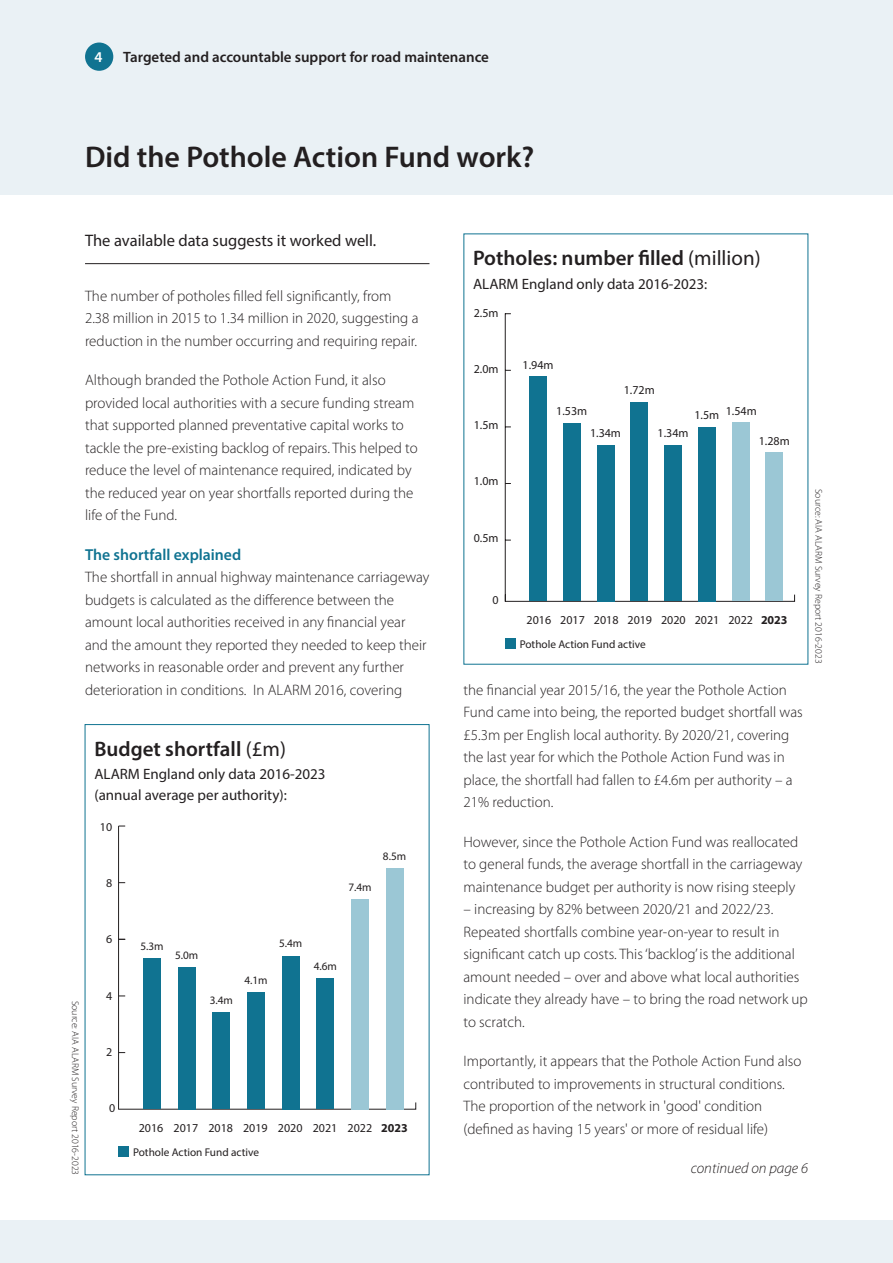
<style>
.page{position:relative;width:893px;height:1263px;background:#fff}
.page>*{position:absolute;margin:0;border:0;box-sizing:border-box;transform-origin:0 0}
.t1{font:600 30px "Myriad Pro";color:#231f20}
.t2{font:600 21px "Myriad Pro";color:#231f20}
.t3{font:16.65px "Myriad Pro";color:#231f20}
.t4{font:600 15.9px "Myriad Pro";color:#107391}
.t5{font:300 15.15px/22.5px "Myriad Pro";color:#231f20}
.t6{font:15px/21px "Myriad Pro";color:#231f20}
.t7{font:600 15px "Myriad Pro";color:#231f20}
.t8{font:italic 300 15px "Myriad Pro";color:#231f20}
.t9{font:600 15px "Myriad Pro";color:#fff}
.t10{font:12.15px "Myriad Pro";color:#231f20}
.t11{font:700 12.15px "Myriad Pro";color:#231f20}
.t12{font:12px "Myriad Pro";color:#231f20}
.t13{font:11.4px "Myriad Pro";color:#231f20}
.t14{font:11.25px "Myriad Pro";color:#231f20}
.t15{font:300 9.75px "Myriad Pro";color:#231f20}
.s1{font-weight:400}
.s2{font-weight:700}
</style>
<div class="page">
<div style="left:0;top:1220px;width:893px;height:43px;background:#eaf1f5"></div>
<div style="left:0;top:0;width:893px;height:195px;background:#eaf1f5"></div>
<div style="left:85px;top:43px;width:28px;height:28px;background:#107391;border-radius:50%"></div>
<svg style="left:504px;top:313px;width:291px;height:289px"></svg>
<div style="left:597px;top:445px;width:17px;height:156px;background:#107391"></div>
<div style="left:529px;top:377px;width:17px;height:224px;background:#107391"></div>
<div style="left:563px;top:423px;width:17px;height:178px;background:#107391"></div>
<div style="left:631px;top:402px;width:17px;height:199px;background:#107391"></div>
<div style="left:664px;top:445px;width:17px;height:156px;background:#107391"></div>
<div style="left:698px;top:427px;width:17px;height:174px;background:#107391"></div>
<div style="left:732px;top:423px;width:17px;height:178px;background:#9bc7d5"></div>
<div style="left:766px;top:452px;width:17px;height:149px;background:#9bc7d5"></div>
<hr style="left:85px;top:263px;width:344px;height:1px;background:#231f20">
<svg style="left:118px;top:1102px;width:298px;height:8px"></svg>
<div style="left:351px;top:899px;width:17px;height:210px;background:#9bc7d5"></div>
<div style="left:386px;top:868px;width:17px;height:241px;background:#9bc7d5"></div>
<div style="left:317px;top:978px;width:17px;height:131px;background:#107391"></div>
<div style="left:282px;top:956px;width:17px;height:153px;background:#107391"></div>
<div style="left:247px;top:992px;width:17px;height:117px;background:#107391"></div>
<div style="left:213px;top:1012px;width:17px;height:97px;background:#107391"></div>
<div style="left:178px;top:967px;width:17px;height:142px;background:#107391"></div>
<div style="left:143px;top:959px;width:17px;height:150px;background:#107391"></div>
<hr style="left:118px;top:826px;width:1px;height:283px;background:#231f20">
<div style="left:118px;top:1147px;width:11px;height:10px;background:#107391"></div>
<div style="left:505px;top:638px;width:10px;height:11px;background:#107391"></div>
<p class="t9" style="left:95px;top:48px;width:10px">4</p>
<p class="t7" style="left:123px;top:47px;width:367px">Targeted and accountable support for road maintenance</p>
<h1 class="t1" style="left:85px;top:138px;width:451px">Did the Pothole Action Fund work?</h1>
<p class="t3" style="left:85px;top:230px;width:293px">The available data suggests it worked well.</p>
<p class="t5" style="left:85px;top:284px;width:335px">The number of potholes filled fell significantly, from<br>2.38 million in 2015 to 1.34 million in 2020, suggesting a reduction in the number occurring and requiring repair.</p>
<p class="t5" style="left:85px;top:369px;width:334px">Although branded the Pothole Action Fund, it also provided local authorities with a secure funding stream that supported planned preventative capital works to tackle the pre-existing backlog of repairs. This helped to reduce the level of maintenance required, indicated by the reduced year on year shortfalls reported during the life of the Fund.</p>
<p class="t4" style="left:85px;top:544px;width:158px">The shortfall explained</p>
<p class="t5" style="left:85px;top:566px;width:346px">The shortfall in annual highway maintenance carriageway budgets is calculated as the difference between the amount local authorities received in any financial year and the amount they reported they needed to keep their networks in reasonable order and prevent any further deterioration in conditions. In ALARM 2016, covering</p>
<h2 class="t2" style="left:94px;top:735px;width:193px">Budget shortfall <span class="s1">(£m)</span></h2>
<p class="t6" style="left:94px;top:764px;width:233px">ALARM England only data 2016-2023 (annual average per authority):</p>
<p class="t15" style="left:81px;top:1000px;width:176px;rotate:90deg">Source: AIA ALARM Survey Report 2016-2023</p>
<p class="t12" style="left:100px;top:819px;width:14px">10</p>
<p class="t12" style="left:106px;top:876px;width:8px">8</p>
<p class="t12" style="left:106px;top:932px;width:8px">6</p>
<p class="t12" style="left:106px;top:988px;width:8px">4</p>
<p class="t12" style="left:106px;top:1044px;width:8px">2</p>
<p class="t13" style="left:348px;top:880px;width:25px">7.4m</p>
<p class="t13" style="left:383px;top:849px;width:25px">8.5m</p>
<p class="t13" style="left:140px;top:939px;width:25px">5.3m</p>
<p class="t13" style="left:175px;top:948px;width:25px">5.0m</p>
<p class="t13" style="left:210px;top:993px;width:25px">3.4m</p>
<p class="t13" style="left:244px;top:973px;width:25px">4.1m</p>
<p class="t13" style="left:279px;top:936px;width:25px">5.4m</p>
<p class="t13" style="left:314px;top:959px;width:25px">4.6m</p>
<p class="t12" style="left:109px;top:1100px;width:8px">0</p>
<p class="t10" style="left:139px;top:1120px;width:271px">2016 2017 2018 2019 2020 2021 2022 <span class="s2">2023</span></p>
<p class="t14" style="left:133px;top:1145px;width:127px">Pothole Action Fund active</p>
<h2 class="t2" style="left:473px;top:245px;width:289px">Potholes: number filled <span class="s1">(million)</span></h2>
<p class="t6" style="left:473px;top:273px;width:236px">ALARM England only data 2016-2023:</p>
<p class="t10" style="left:474px;top:306px;width:26px">2.5m</p>
<p class="t10" style="left:474px;top:362px;width:26px">2.0m</p>
<p class="t10" style="left:474px;top:418px;width:26px">1.5m</p>
<p class="t10" style="left:474px;top:474px;width:26px">1.0m</p>
<p class="t10" style="left:474px;top:530px;width:26px">0.5m</p>
<p class="t10" style="left:492px;top:593px;width:8px">0</p>
<p class="t10" style="left:523px;top:357px;width:32px">1.94m</p>
<p class="t10" style="left:556px;top:404px;width:32px">1.53m</p>
<p class="t10" style="left:624px;top:383px;width:32px">1.72m</p>
<p class="t10" style="left:694px;top:407px;width:26px">1.5m</p>
<p class="t10" style="left:590px;top:426px;width:32px">1.34m</p>
<p class="t10" style="left:657px;top:426px;width:32px">1.34m</p>
<p class="t10" style="left:726px;top:403px;width:32px">1.54m</p>
<p class="t10" style="left:759px;top:433px;width:32px">1.28m</p>
<p class="t10" style="left:527px;top:612px;width:26px">2016</p>
<p class="t10" style="left:560px;top:612px;width:60px">2017 2018</p>
<p class="t10" style="left:627px;top:612px;width:26px">2019</p>
<p class="t10" style="left:661px;top:612px;width:26px">2020</p>
<p class="t10" style="left:695px;top:612px;width:26px">2021</p>
<p class="t10" style="left:728px;top:612px;width:26px">2022</p>
<p class="t11" style="left:761px;top:611px;width:28px">2023</p>
<p class="t14" style="left:520px;top:637px;width:127px">Pothole Action Fund active</p>
<p class="t15" style="left:825px;top:489px;width:176px;rotate:90deg">Source: AIA ALARM Survey Report 2016-2023</p>
<p class="t5" style="left:463px;top:678px;width:341px">the financial year 2015/16, the year the Pothole Action Fund came into being, the reported budget shortfall was £5.3m per English local authority. By 2020/21, covering the last year for which the Pothole Action Fund was in place, the shortfall had fallen to £4.6m per authority – a 21% reduction.</p>
<p class="t5" style="left:463px;top:830px;width:340px">However, since the Pothole Action Fund was reallocated to general funds, the average shortfall in the carriageway maintenance budget per authority is now rising steeply</p>
<p class="t5" style="left:463px;top:898px;width:346px">– increasing by 82% between 2020/21 and 2022/23.<br>Repeated shortfalls combine year-on-year to result in significant catch up costs. This ‘backlog’ is the additional amount needed – over and above what local authorities indicate they already have – to bring the road network up to scratch.</p>
<p class="t5" style="left:463px;top:1050px;width:339px">Importantly, it appears that the Pothole Action Fund also contributed to improvements in structural conditions.<br>The proportion of the network in 'good' condition (defined as having 15 years' or more of residual life)</p>
<p class="t8" style="left:691px;top:1159px;width:119px">continued on page 6</p>
</div>
